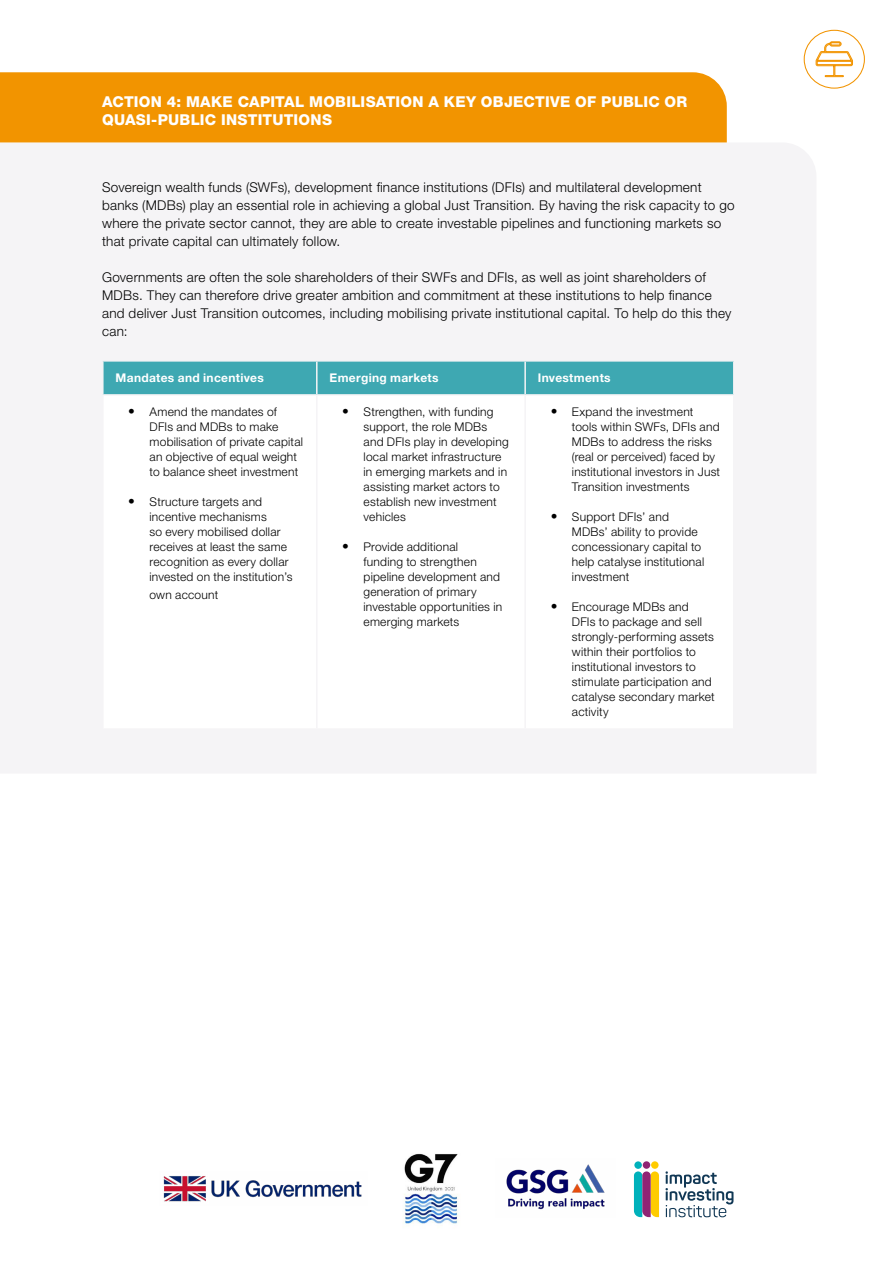
<style>
.page{position:relative;width:893px;height:1263px;background:#fff}
.page>*{position:absolute;margin:0;border:0;box-sizing:border-box;transform-origin:0 0}
.t1{font:800 15px/18px "Helvetica Neue LT Std";letter-spacing:.015em;color:#fff}
.t2{font:300 13.5px/18px "Helvetica Neue LT Std";letter-spacing:.02em;color:#000}
.t3{font:300 12px/15px "Helvetica Neue LT Std";letter-spacing:.015em;color:#000}
.t4{font:700 12px "Helvetica Neue LT Std";letter-spacing:.025em;color:#fff}
.s1{font-size:13.5px}
</style>
<div class="page">
<img style="left:404px;top:1153px;width:54px;height:71px">
<img style="left:163px;top:1176px;width:199px;height:26px">
<img style="left:506px;top:1164px;width:99px;height:46px">
<div style="left:634px;top:1161px;width:8px;height:8px;background:#00b1bb;border-radius:50%"></div>
<div style="left:651px;top:1161px;width:8px;height:8px;background:#fc0;border-radius:50%"></div>
<svg style="left:634px;top:1171px;width:25px;height:46px"></svg>
<div style="left:643px;top:1161px;width:7px;height:8px;background:#902474;border-radius:50%"></div>
<svg style="left:666px;top:1171px;width:67px;height:46px"></svg>
<div style="left:804px;top:30px;width:61px;height:59px;border:1px solid #f29400;border-radius:50%"></div>
<svg style="left:815px;top:41px;width:38px;height:36px"></svg>
<div style="left:0;top:142px;width:816px;height:631px;background:#f5f4f6"></div>
<div style="left:104px;top:362px;width:629px;height:32px;background:#3ea8b2"></div>
<svg style="left:104px;top:396px;width:629px;height:332px"></svg>
<hr style="left:316px;top:362px;width:2px;height:32px;background:#f5f4f6">
<hr style="left:316px;top:396px;width:2px;height:332px;background:#f5f4f6">
<hr style="left:524px;top:396px;width:2px;height:332px;background:#f5f4f6">
<hr style="left:525px;top:360px;width:210px;height:2px;background:#f5f4f6">
<hr style="left:733px;top:362px;width:2px;height:32px;background:#f5f4f6">
<hr style="left:525px;top:394px;width:210px;height:2px;background:#f5f4f6">
<hr style="left:102px;top:360px;width:215px;height:2px;background:#f5f4f6">
<hr style="left:317px;top:360px;width:208px;height:2px;background:#f5f4f6">
<hr style="left:524px;top:362px;width:2px;height:32px;background:#f5f4f6">
<hr style="left:102px;top:394px;width:215px;height:2px;background:#f5f4f6">
<hr style="left:317px;top:394px;width:208px;height:2px;background:#f5f4f6">
<hr style="left:102px;top:396px;width:2px;height:332px;background:#f5f4f6">
<hr style="left:102px;top:362px;width:2px;height:32px;background:#f5f4f6">
<hr style="left:733px;top:396px;width:2px;height:332px;background:#f5f4f6">
<hr style="left:102px;top:728px;width:215px;height:2px;background:#f5f4f6">
<hr style="left:317px;top:728px;width:208px;height:2px;background:#f5f4f6">
<hr style="left:525px;top:728px;width:210px;height:2px;background:#f5f4f6">
<div style="left:0;top:72px;width:727px;height:70px;background:#f29400"></div>
<p class="t1" style="left:102px;top:93px;width:587px">ACTION 4: MAKE CAPITAL MOBILISATION A KEY OBJECTIVE OF PUBLIC OR<br>QUASI-PUBLIC INSTITUTIONS</p>
<p class="t2" style="left:102px;top:178px;width:634px">Sovereign wealth funds (SWFs), development finance institutions (DFIs) and multilateral development banks (MDBs) play an essential role in achieving a global Just Transition. By having the risk capacity to go where the private sector cannot, they are able to create investable pipelines and functioning markets so that private capital can ultimately follow.</p>
<p class="t2" style="left:102px;top:268px;width:631px">Governments are often the sole shareholders of their SWFs and DFIs, as well as joint shareholders of MDBs. They can therefore drive greater ambition and commitment at these institutions to help finance and deliver Just Transition outcomes, including mobilising private institutional capital. To help do this they can:</p>
<p class="t4" style="left:116px;top:370px;width:150px">Mandates and incentives</p>
<p class="t4" style="left:330px;top:370px;width:111px">Emerging markets</p>
<p class="t4" style="left:538px;top:370px;width:74px">Investments</p>
<p class="t3" style="left:150px;top:404px;width:155px;text-indent:-21px"><span class="s1">•</span> Amend the mandates of<br>DFIs and MDBs to make mobilisation of private capital an objective of equal weight to balance sheet investment</p>
<p class="t3" style="left:150px;top:494px;width:145px;text-indent:-21px"><span class="s1">•</span> Structure targets and incentive mechanisms<br>so every mobilised dollar receives at least the same recognition as every dollar invested on the institution’s</p>
<p class="t3" style="left:150px;top:587px;width:70px">own account</p>
<p class="t3" style="left:364px;top:404px;width:147px;text-indent:-21px"><span class="s1">•</span> Strengthen, with funding support, the role MDBs and DFIs play in developing local market infrastructure in emerging markets and in assisting market actors to establish new investment vehicles</p>
<p class="t3" style="left:364px;top:539px;width:140px;text-indent:-21px"><span class="s1">•</span> Provide additional<br>funding to strengthen pipeline development and generation of primary investable opportunities in emerging markets</p>
<p class="t3" style="left:572px;top:404px;width:150px;text-indent:-21px"><span class="s1">•</span> Expand the investment tools within SWFs, DFIs and<br>MDBs to address the risks (real or perceived) faced by institutional investors in Just<br>Transition investments</p>
<p class="t3" style="left:572px;top:509px;width:134px;text-indent:-21px"><span class="s1">•</span> Support DFIs’ and<br>MDBs’ ability to provide concessionary capital to help catalyse institutional investment</p>
<p class="t3" style="left:572px;top:599px;width:144px;text-indent:-21px"><span class="s1">•</span> Encourage MDBs and<br>DFIs to package and sell strongly-performing assets within their portfolios to institutional investors to stimulate participation and catalyse secondary market activity</p>
</div>
